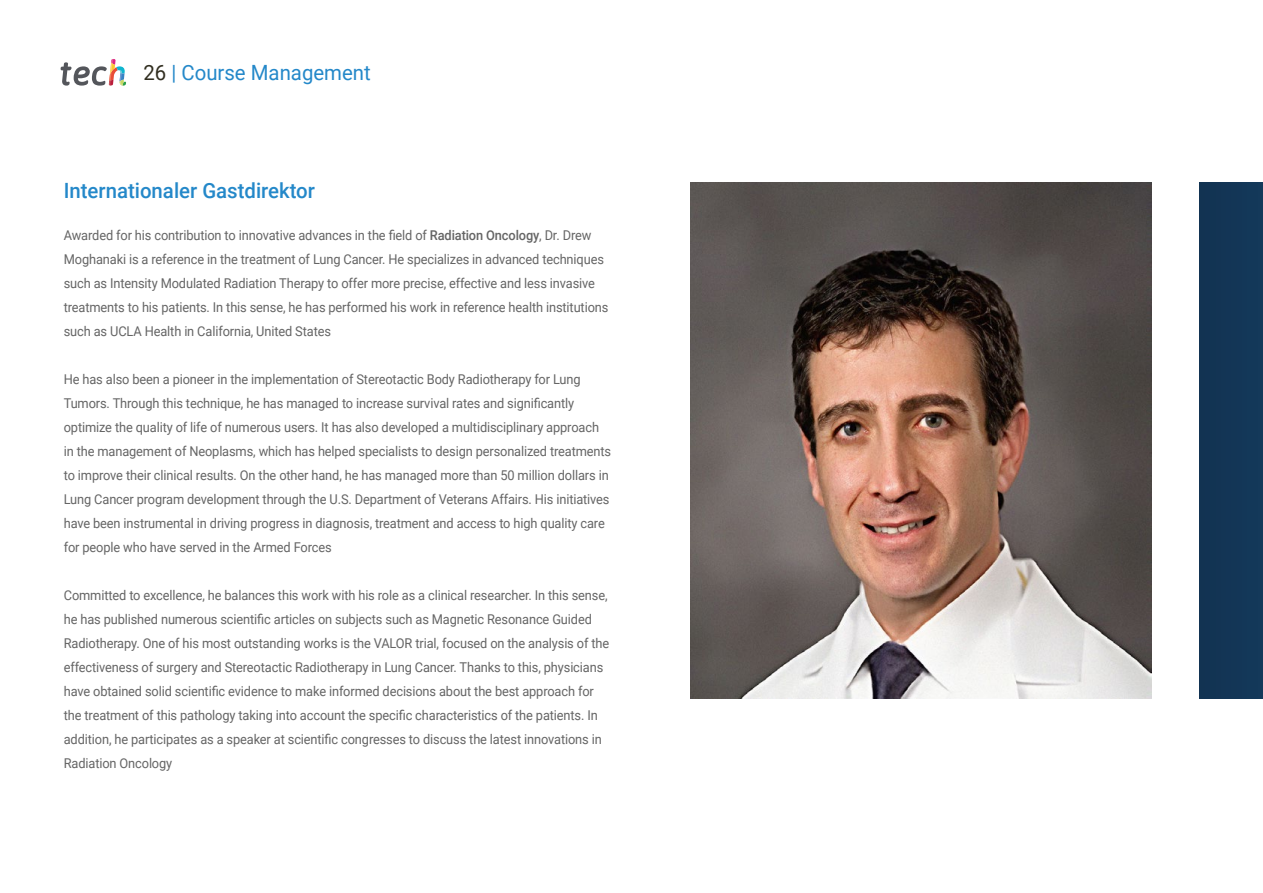
<style>
.page{position:relative;width:1263px;height:893px;background:#fff}
.page>*{position:absolute;margin:0;border:0;box-sizing:border-box;transform-origin:0 0}
.t1{font:500 21px "Roboto";color:#2488c9}
.t2{font:21px "Roboto";color:#2488c9}
.t3{font:13.5px/24px "Roboto";letter-spacing:-.01em;color:#656565;scale:.95 1}
.s1{color:#312e20}
.s2{font-weight:500}
</style>
<div class="page">
<div style="left:1199px;top:182px;width:64px;height:516px;background:#133556"></div>
<svg style="left:61px;top:59px;width:65px;height:27px"></svg>
<img style="left:690px;top:182px;width:461px;height:516px">
<h1 class="t2" style="left:144px;top:57px;width:229px"><span class="s1">26</span> | Course Management</h1>
<h1 class="t1" style="left:64px;top:176px;width:253px">Internationaler Gastdirektor</h1>
<p class="t3" style="left:64px;top:222px;width:575px">Awarded for his contribution to innovative advances in the field of <span class="s2">Radiation Oncology</span>, Dr. Drew Moghanaki is a reference in the treatment of Lung Cancer. He specializes in advanced techniques such as Intensity Modulated Radiation Therapy to offer more precise, effective and less invasive treatments to his patients. In this sense, he has performed his work in reference health institutions such as UCLA Health in California, United States</p>
<p class="t3" style="left:64px;top:366px;width:578px">He has also been a pioneer in the implementation of Stereotactic Body Radiotherapy for Lung Tumors. Through this technique, he has managed to increase survival rates and significantly optimize the quality of life of numerous users. It has also developed a multidisciplinary approach in the management of Neoplasms, which has helped specialists to design personalized treatments to improve their clinical results. On the other hand, he has managed more than 50 million dollars in Lung Cancer program development through the U.S. Department of Veterans Affairs. His initiatives have been instrumental in driving progress in diagnosis, treatment and access to high quality care for people who have served in the Armed Forces</p>
<p class="t3" style="left:64px;top:582px;width:576px">Committed to excellence, he balances this work with his role as a clinical researcher. In this sense, he has published numerous scientific articles on subjects such as Magnetic Resonance Guided Radiotherapy. One of his most outstanding works is the VALOR trial, focused on the analysis of the effectiveness of surgery and Stereotactic Radiotherapy in Lung Cancer. Thanks to this, physicians have obtained solid scientific evidence to make informed decisions about the best approach for the treatment of this pathology taking into account the specific characteristics of the patients. In addition, he participates as a speaker at scientific congresses to discuss the latest innovations in Radiation Oncology</p>
</div>
